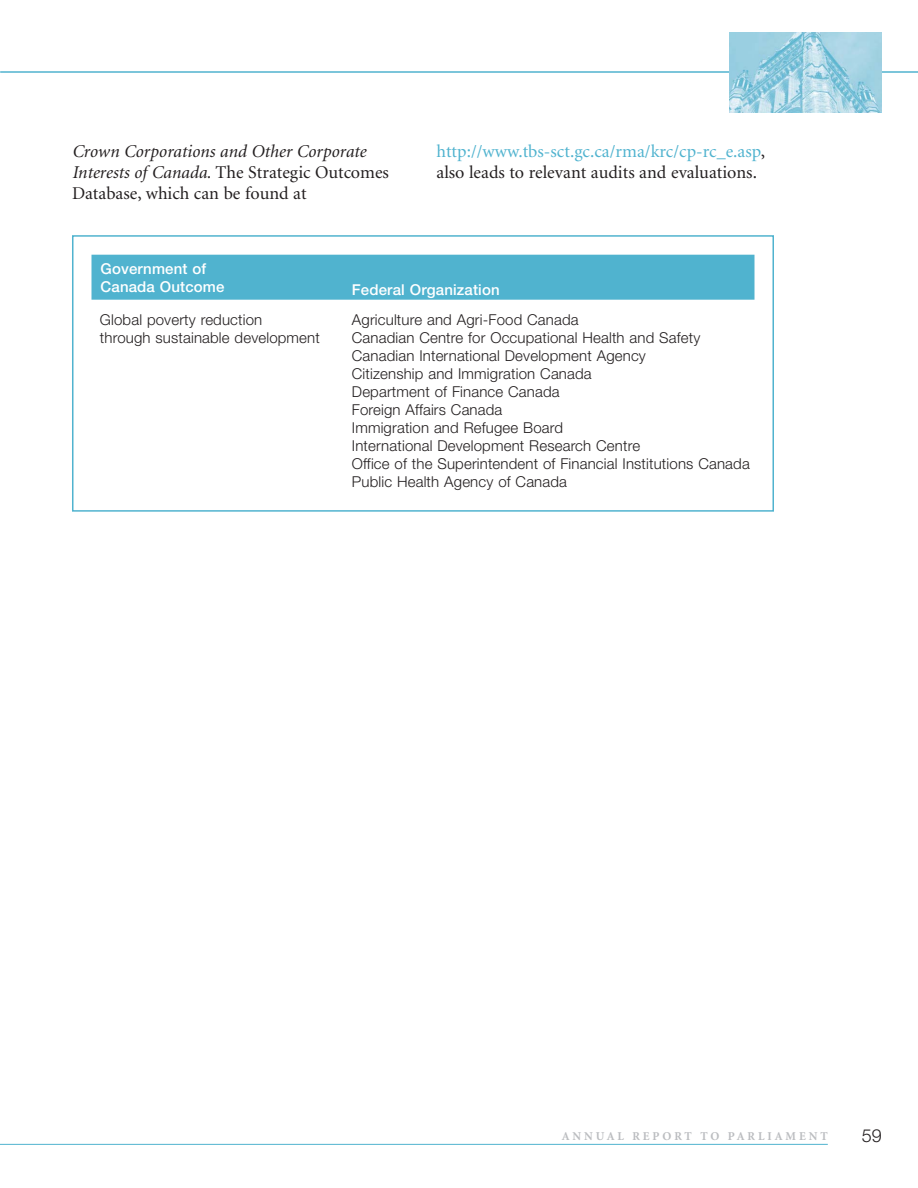
<style>
.page{position:relative;width:918px;height:1188px;background:#fff}
.page>*{position:absolute;margin:0;border:0;box-sizing:border-box;transform-origin:0 0}
.t1{font:italic 18px/21px "Minion";color:#231f20}
.t2{font:18px/21px "Minion";color:#50b3cf}
.t3{font:300 18px "Helvetica Neue";color:#231f20}
.t4{font:300 15px/18px "Helvetica Neue";letter-spacing:.01em;color:#231f20}
.t5{font:500 15px/18px "Helvetica Neue";letter-spacing:.01em;color:#fff}
.t6{font:700 12px "Minion";letter-spacing:.245em;color:#bbbdc0}
.s1{font-style:normal}
.s2{color:#231f20}
</style>
<div class="page">
<hr style="left:0;top:71px;width:918px;height:2px;background:#50b3cf">
<hr style="left:0;top:1144px;width:828px;height:1px;background:#50b3cf">
<img style="left:729px;top:33px;width:153px;height:79px">
<div style="left:92px;top:255px;width:662px;height:45px;background:#50b3cf"></div>
<div style="left:72px;top:235px;width:702px;height:277px;border:2px solid #50b3cf"></div>
<p class="t1" style="left:72px;top:142px;width:319px">Crown Corporations and Other Corporate<br>Interests of Canada. <span class="s1">The Strategic Outcomes<br>Database, which can be found at</span></p>
<p class="t2" style="left:436px;top:142px;width:330px">http://www.tbs-sct.gc.ca/rma/krc/cp-rc_e.asp<span class="s2">, also leads to relevant audits and evaluations.</span></p>
<p class="t5" style="left:100px;top:261px;width:125px">Government of<br>Canada Outcome</p>
<p class="t5" style="left:352px;top:282px;width:149px">Federal Organization</p>
<p class="t4" style="left:100px;top:312px;width:164px">Global poverty reduction</p>
<p class="t4" style="left:352px;top:312px;width:228px">Agriculture and Agri-Food Canada</p>
<p class="t4" style="left:100px;top:330px;width:221px">through sustainable development</p>
<p class="t4" style="left:352px;top:330px;width:399px">Canadian Centre for Occupational Health and Safety Canadian International Development Agency<br>Citizenship and Immigration Canada<br>Department of Finance Canada<br>Foreign Affairs Canada<br>Immigration and Refugee Board<br>International Development Research Centre<br>Office of the Superintendent of Financial Institutions Canada Public Health Agency of Canada</p>
<p class="t6" style="left:562px;top:1132px;width:268px">ANNUAL REPORT TO PARLIAMENT</p>
<p class="t3" style="left:862px;top:1130px;width:22px">59</p>
</div>
